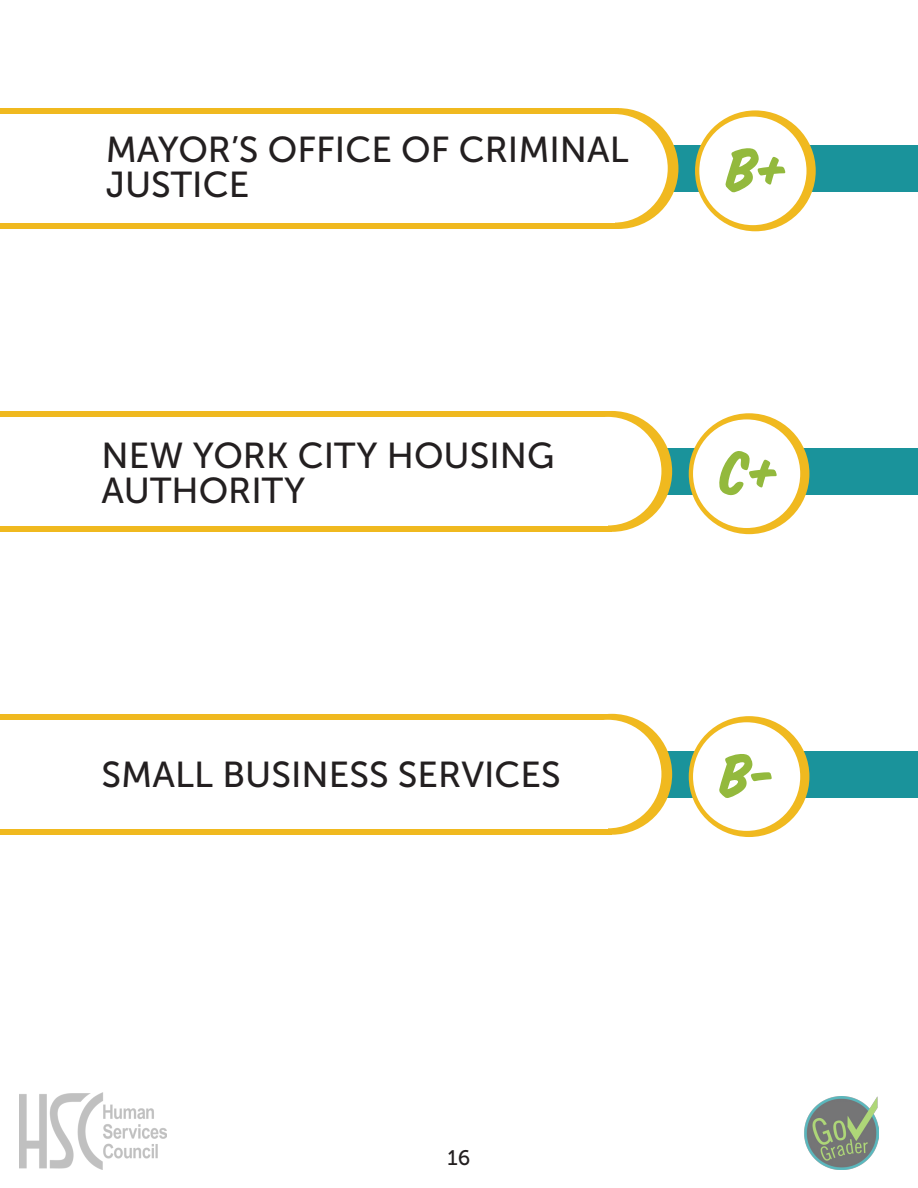
<style>
.page{position:relative;width:918px;height:1188px;background:#fff}
.page>*{position:absolute;margin:0;border:0;box-sizing:border-box;transform-origin:0 0}
.t1{font:66px "House Slant";color:#93b93d}
.t2{font:36px/35px "Museo Sans 500";color:#231f20}
.t3{font:21px "Museo Sans 500";color:#231f20}
</style>
<div class="page">
<img style="left:20px;top:1092px;width:147px;height:78px">
<img style="left:804px;top:1096px;width:74px;height:74px">
<div style="left:52px;top:146px;width:866px;height:46px;background:#1a939b"></div>
<div style="left:46px;top:448px;width:872px;height:47px;background:#1a939b"></div>
<div style="left:46px;top:751px;width:872px;height:47px;background:#1a939b"></div>
<div style="left:0;top:108px;width:618px;height:121px;background:#f0b91f"></div>
<div style="left:0;top:411px;width:612px;height:121px;background:#f0b91f"></div>
<div style="left:0;top:714px;width:612px;height:121px;background:#f0b91f"></div>
<div style="left:558px;top:108px;width:120px;height:121px;background:#f0b91f;border-radius:50%"></div>
<div style="left:551px;top:411px;width:121px;height:121px;background:#f0b91f;border-radius:50%"></div>
<div style="left:551px;top:714px;width:121px;height:121px;background:#f0b91f;border-radius:50%"></div>
<div style="left:0;top:114px;width:614px;height:109px;background:#fff"></div>
<div style="left:0;top:417px;width:608px;height:108px;background:#fff"></div>
<div style="left:0;top:720px;width:608px;height:108px;background:#fff"></div>
<div style="left:561px;top:114px;width:107px;height:109px;background:#fff;border-radius:50%"></div>
<div style="left:554px;top:417px;width:107px;height:108px;background:#fff;border-radius:50%"></div>
<div style="left:554px;top:720px;width:107px;height:108px;background:#fff;border-radius:50%"></div>
<div style="left:695px;top:110px;width:121px;height:121px;background:#f0b91f;border-radius:50%"></div>
<div style="left:689px;top:413px;width:120px;height:121px;background:#f0b91f;border-radius:50%"></div>
<div style="left:689px;top:716px;width:120px;height:121px;background:#f0b91f;border-radius:50%"></div>
<div style="left:699px;top:117px;width:108px;height:108px;background:#fff;border-radius:50%"></div>
<div style="left:693px;top:419px;width:107px;height:109px;background:#fff;border-radius:50%"></div>
<div style="left:693px;top:722px;width:107px;height:109px;background:#fff;border-radius:50%"></div>
<p class="t2" style="left:106px;top:132px;width:525px">MAYOR’S OFFICE OF CRIMINAL<br>JUSTICE</p>
<p class="t1" style="left:726px;top:130px;width:64px">B+</p>
<p class="t2" style="left:102px;top:438px;width:454px">NEW YORK CITY HOUSING<br>AUTHORITY</p>
<p class="t1" style="left:720px;top:432px;width:62px">C+</p>
<p class="t2" style="left:102px;top:758px;width:461px">SMALL BUSINESS SERVICES</p>
<p class="t1" style="left:720px;top:735px;width:57px">B-</p>
<p class="t3" style="left:448px;top:1146px;width:24px">16</p>
</div>
